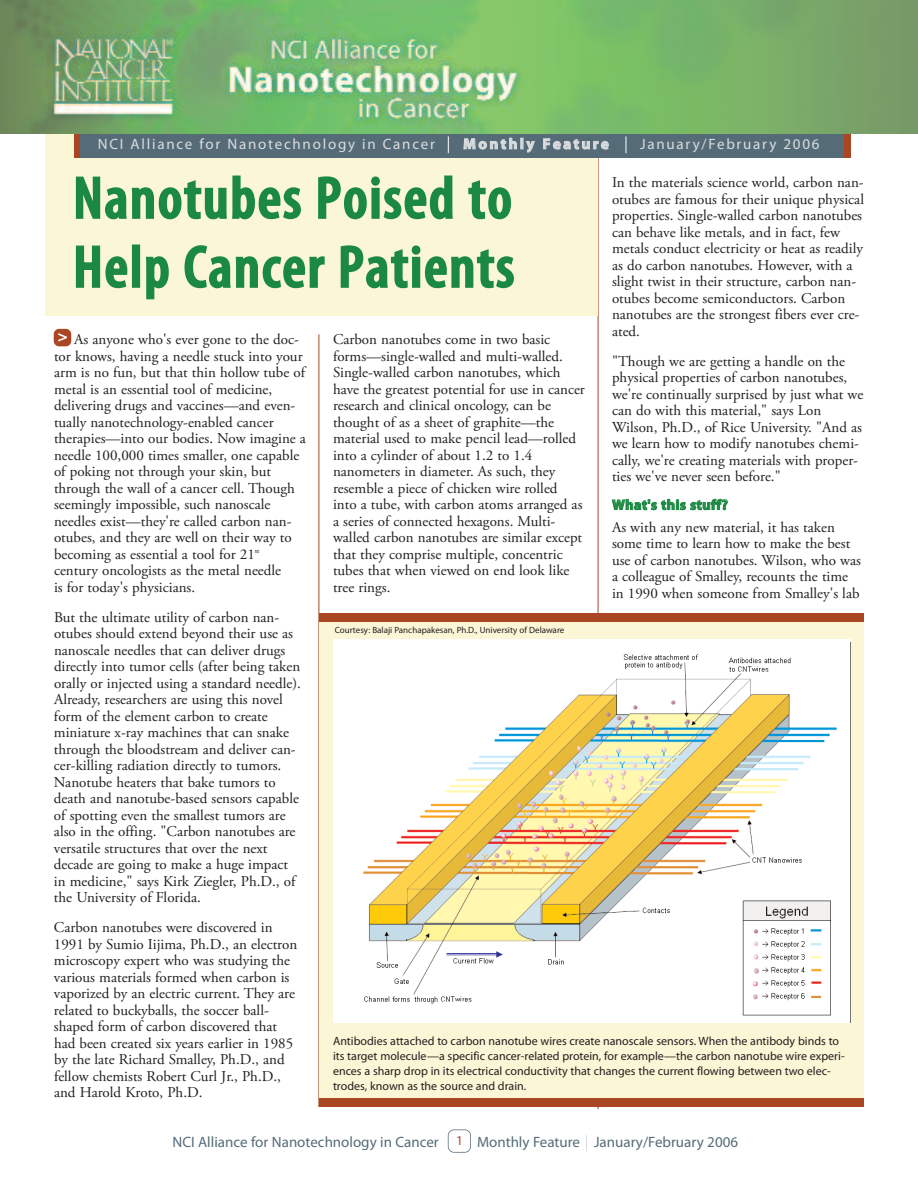
<style>
.page{position:relative;width:918px;height:1188px;background:#fff}
.page>*{position:absolute;margin:0;border:0;box-sizing:border-box;transform-origin:0 0}
.t1{font:600 condensed 60px/69px "Myriad Pro";letter-spacing:.03em;color:#1b8942}
.t2{font:15px/16.5px "Adobe Garamond Pro";color:#231f20}
.t3{font:15px "Myriad Pro";color:#556c78}
.t4{font:15px "Myriad Pro";letter-spacing:.12em;color:#d9dcde}
.t5{font:700 15px "Myriad Pro";letter-spacing:.165em;color:#d9dcde}
.t6{font:700 14.25px "Myriad Pro";letter-spacing:.03em;color:#1b8942}
.t7{font:13.5px "Myriad Pro";color:#aa4623}
.t8{font:12px/15px "Myriad Pro";color:#231f20}
.t9{font:9px "Myriad Pro";color:#231f20}
</style>
<div class="page">
<div style="left:448px;top:1129px;width:23px;height:24px;border:2px solid #556c78;border-radius:6px"></div>
<svg style="left:586px;top:1135px;width:1px;height:16px"></svg>
<hr style="left:598px;top:102px;width:1px;height:1007px;background:#aa4623">
<hr style="left:319px;top:334px;width:1px;height:773px;background:#aa4623">
<div style="left:45px;top:132px;width:553px;height:183px;background:#fbf6d6"></div>
<div style="left:54px;top:329px;width:17px;height:17px;background:#aa4623;border-radius:5px"></div>
<svg style="left:58px;top:333px;width:9px;height:14px"></svg>
<div style="left:80px;top:133px;width:763px;height:24px;background:#556c78"></div>
<svg style="left:448px;top:136px;width:1px;height:17px"></svg>
<svg style="left:626px;top:136px;width:1px;height:17px"></svg>
<div style="left:319px;top:617px;width:545px;height:484px;background:#fbf6d6"></div>
<div style="left:319px;top:613px;width:545px;height:9px;background:#aa4623"></div>
<img style="left:333px;top:642px;width:517px;height:380px">
<div style="left:319px;top:1099px;width:545px;height:8px;background:#aa4623"></div>
<img style="left:0;top:0;width:918px;height:134px">
<p class="t4" style="left:98px;top:138px;width:339px">NCI Alliance for Nanotechnology in Cancer</p>
<p class="t5" style="left:463px;top:138px;width:147px">Monthly Feature</p>
<p class="t4" style="left:640px;top:138px;width:181px">January/February 2006</p>
<h1 class="t1" style="left:73px;top:169px;width:443px">Nanotubes Poised to<br>Help Cancer Patients</h1>
<p class="t2" style="left:612px;top:176px;width:254px">In the materials science world, carbon nan&shy;otubes are famous for their unique physical properties. Single-walled carbon nanotubes can behave like metals, and in fact, few metals conduct electricity or heat as readily as do carbon nanotubes. However, with a slight twist in their structure, carbon nan&shy;otubes become semiconductors. Carbon nanotubes are the strongest fibers ever cre&shy;ated.</p>
<p class="t2" style="left:612px;top:354px;width:253px">"Though we are getting a handle on the physical properties of carbon nanotubes, we're continually surprised by just what we can do with this material," says Lon Wilson, Ph.D., of Rice University. "And as we learn how to modify nanotubes chemi&shy;cally, we're creating materials with proper&shy;ties we've never seen before."</p>
<p class="t6" style="left:612px;top:499px;width:117px">What's this stuff?</p>
<p class="t2" style="left:612px;top:520px;width:251px">As with any new material, it has taken some time to learn how to make the best use of carbon nanotubes. Wilson, who was a colleague of Smalley, recounts the time in 1990 when someone from Smalley's lab</p>
<p class="t2" style="left:54px;top:333px;width:254px;text-indent:20px">As anyone who's ever gone to the doc&shy;tor knows, having a needle stuck into your arm is no fun, but that thin hollow tube of metal is an essential tool of medicine, delivering drugs and vaccines—and even&shy;tually nanotechnology-enabled cancer therapies—into our bodies. Now imagine a needle 100,000 times smaller, one capable of poking not through your skin, but through the wall of a cancer cell. Though seemingly impossible, such nanoscale needles exist—they're called carbon nan&shy;otubes, and they are well on their way to becoming as essential a tool for 21<sup>st </sup>century oncologists as the metal needle<br>is for today's physicians.</p>
<p class="t2" style="left:54px;top:610px;width:249px">But the ultimate utility of carbon nan&shy;otubes should extend beyond their use as nanoscale needles that can deliver drugs directly into tumor cells (after being taken orally or injected using a standard needle).<br>Already, researchers are using this novel form of the element carbon to create miniature x-ray machines that can snake through the bloodstream and deliver can&shy;cer-killing radiation directly to tumors.<br>Nanotube heaters that bake tumors to death and nanotube-based sensors capable of spotting even the smallest tumors are also in the offing. "Carbon nanotubes are versatile structures that over the next decade are going to make a huge impact in medicine," says Kirk Ziegler, Ph.D., of the University of Florida.</p>
<p class="t2" style="left:54px;top:921px;width:245px">Carbon nanotubes were discovered in 1991 by Sumio Iijima, Ph.D., an electron microscopy expert who was studying the various materials formed when carbon is vaporized by an electric current. They are related to buckyballs, the soccer ball&shy;shaped form of carbon discovered that had been created six years earlier in 1985 by the late Richard Smalley, Ph.D., and fellow chemists Robert Curl Jr., Ph.D., and Harold Kroto, Ph.D.</p>
<p class="t2" style="left:333px;top:333px;width:253px">Carbon nanotubes come in two basic forms—single-walled and multi-walled.<br>Single-walled carbon nanotubes, which have the greatest potential for use in cancer research and clinical oncology, can be thought of as a sheet of graphite—the material used to make pencil lead—rolled into a cylinder of about 1.2 to 1.4 nanometers in diameter. As such, they resemble a piece of chicken wire rolled<br>into a tube, with carbon atoms arranged as a series of connected hexagons. Multi&shy;walled carbon nanotubes are similar except that they comprise multiple, concentric tubes that when viewed on end look like tree rings.</p>
<p class="t9" style="left:335px;top:627px;width:231px">Courtesy: Balaji Panchapakesan, Ph.D., University of Delaware</p>
<p class="t8" style="left:333px;top:1034px;width:513px">Antibodies attached to carbon nanotube wires create nanoscale sensors. When the antibody binds to its target molecule—a specific cancer-related protein, for example—the carbon nanotube wire experi&shy;ences a sharp drop in its electrical conductivity that changes the current flowing between two elec&shy;trodes, known as the source and drain.</p>
<p class="t3" style="left:172px;top:1136px;width:268px">NCI Alliance for Nanotechnology in Cancer</p>
<p class="t3" style="left:477px;top:1136px;width:263px">Monthly Feature January/February 2006</p>
<p class="t7" style="left:456px;top:1136px;width:8px">1</p>
</div>
